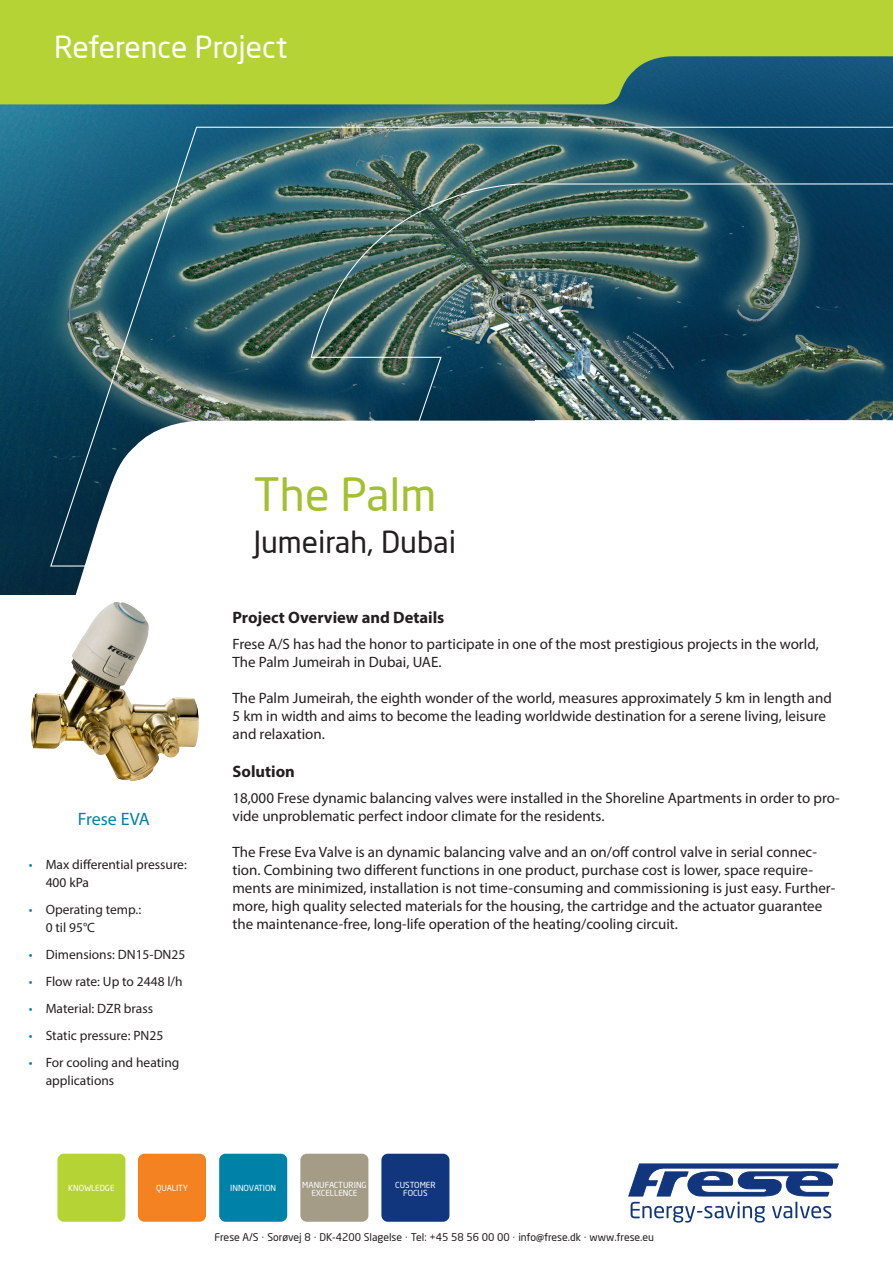
<style>
.page{position:relative;width:893px;height:1263px;background:#fff}
.page>*{position:absolute;margin:0;border:0;box-sizing:border-box;transform-origin:0 0}
.Overskrift_-_Farvet{font:45px "Neo Sans";color:#a3c02f}
.Reference_Projekt{font:30px "Neo Sans";color:#fff}
.Overskrift_-_sort{font:30px "Neo Sans";color:#231f20}
.Brødtekst{font:18px "Myriad Pro";letter-spacing:-.005em;color:#0081a7}
.Underoverskrift_sort{font:700 16.5px "Myriad Pro";color:#231f20}
.Brødtekst-2{font:15px/18px "Myriad Pro";color:#231f20}
.t1{font:13.5px/18px "Myriad Pro";color:#231f20}
.Kontakt_oplysninger{font:10.5px "Neo Sans";color:#231f20}
.t2{font:8.25px/8.4px "Neo Sans";color:#fff;text-align:center}
.s1{color:#0081a7}
.s2{font-family:"Arial"}
</style>
<div class="page">
<img style="left:0;top:104px;width:893px;height:490px">
<img style="left:50px;top:127px;width:843px;height:294px">
<svg style="left:0;top:0;width:893px;height:104px;background:#9fc13d"></svg>
<svg style="left:5px;top:421px;width:530px;height:183px"></svg>
<svg style="left:535px;top:421px;width:358px;height:173px"></svg>
<svg style="left:628px;top:1164px;width:211px;height:58px"></svg>
<div style="left:57px;top:1154px;width:68px;height:68px;background:#b5d334;border-radius:6px"></div>
<div style="left:381px;top:1154px;width:68px;height:68px;background:#11367e;border-radius:6px"></div>
<div style="left:138px;top:1154px;width:68px;height:68px;background:#f58220;border-radius:6px"></div>
<div style="left:219px;top:1154px;width:68px;height:68px;background:#0081a7;border-radius:6px"></div>
<div style="left:300px;top:1154px;width:68px;height:68px;background:#a49c87;border-radius:6px"></div>
<img style="left:31px;top:604px;width:168px;height:177px">
<p class="Reference_Projekt" style="left:54px;top:29px;width:235px">Reference Project</p>
<p class="Brødtekst" style="left:78px;top:807px;width:74px">Frese EVA</p>
<p class="t1" style="left:46px;top:855px;width:143px;text-indent:-17px"><span class="s1">•</span> Max differential pressure:<br>400 kPa</p>
<p class="t1" style="left:46px;top:900px;width:97px;text-indent:-17px"><span class="s1">•</span> Operating temp.:<br>0 til 95°C</p>
<p class="t1" style="left:29px;top:945px;width:158px"><span class="s1">•</span> Dimensions: DN15-DN25</p>
<p class="t1" style="left:29px;top:972px;width:156px"><span class="s1">•</span> Flow rate: Up to 2448 l/h</p>
<p class="t1" style="left:29px;top:999px;width:126px"><span class="s1">•</span> Material: DZR brass</p>
<p class="t1" style="left:29px;top:1026px;width:136px"><span class="s1">•</span> Static pressure: PN25</p>
<p class="t1" style="left:46px;top:1053px;width:135px;text-indent:-17px"><span class="s1">•</span> For cooling and heating applications</p>
<p class="Overskrift_-_Farvet" style="left:253px;top:467px;width:185px">The Palm</p>
<p class="Overskrift_-_sort" style="left:253px;top:523px;width:204px">Jumeirah, Dubai</p>
<p class="Underoverskrift_sort" style="left:232px;top:606px;width:213px">Project Overview and Details</p>
<p class="Brødtekst-2" style="left:232px;top:635px;width:588px">Frese A/S has had the honor to participate in one of the most prestigious projects in the world,<br>The Palm Jumeirah in Dubai, UAE.</p>
<p class="Brødtekst-2" style="left:232px;top:689px;width:601px">The Palm Jumeirah, the eighth wonder of the world, measures approximately 5 km in length and<br>5 km in width and aims to become the leading worldwide destination for a serene living, leisure and relaxation.</p>
<p class="Underoverskrift_sort" style="left:232px;top:761px;width:64px">Solution</p>
<p class="Brødtekst-2" style="left:232px;top:789px;width:609px">18,000 Frese dynamic balancing valves were installed in the Shoreline Apartments in order to pro&shy;vide unproblematic perfect indoor climate for the residents.</p>
<p class="Brødtekst-2" style="left:232px;top:843px;width:604px">The Frese Eva Valve is an dynamic balancing valve and an on/off control valve in serial connec&shy;tion. Combining two different functions in one product, purchase cost is lower, space require&shy;ments are minimized, installation is not time-consuming and commissioning is just easy. Further&shy;more, high quality selected materials for the housing, the cartridge and the actuator guarantee the maintenance-free, long-life operation of the heating/cooling circuit.</p>
<p class="t2" style="left:68px;top:1183px;width:48px">KNOWLEDGE</p>
<p class="t2" style="left:395px;top:1180px;width:42px">CUSTOMER<br>FOCUS</p>
<p class="t2" style="left:156px;top:1183px;width:33px">QUALITY</p>
<p class="t2" style="left:230px;top:1183px;width:48px">INNOVATION</p>
<p class="t2" style="left:302px;top:1180px;width:66px">MANUFACTURING<br>EXCELLENCE</p>
<p class="Kontakt_oplysninger" style="left:215px;top:1231px;width:441px">Frese A/S <span class="s2">·</span> Sorøvej 8 <span class="s2">·</span> DK-4200 Slagelse <span class="s2">·</span> Tel: +45 58 56 00 00 <span class="s2">·</span> info@frese.dk <span class="s2">·</span> www.frese.eu</p>
</div>
